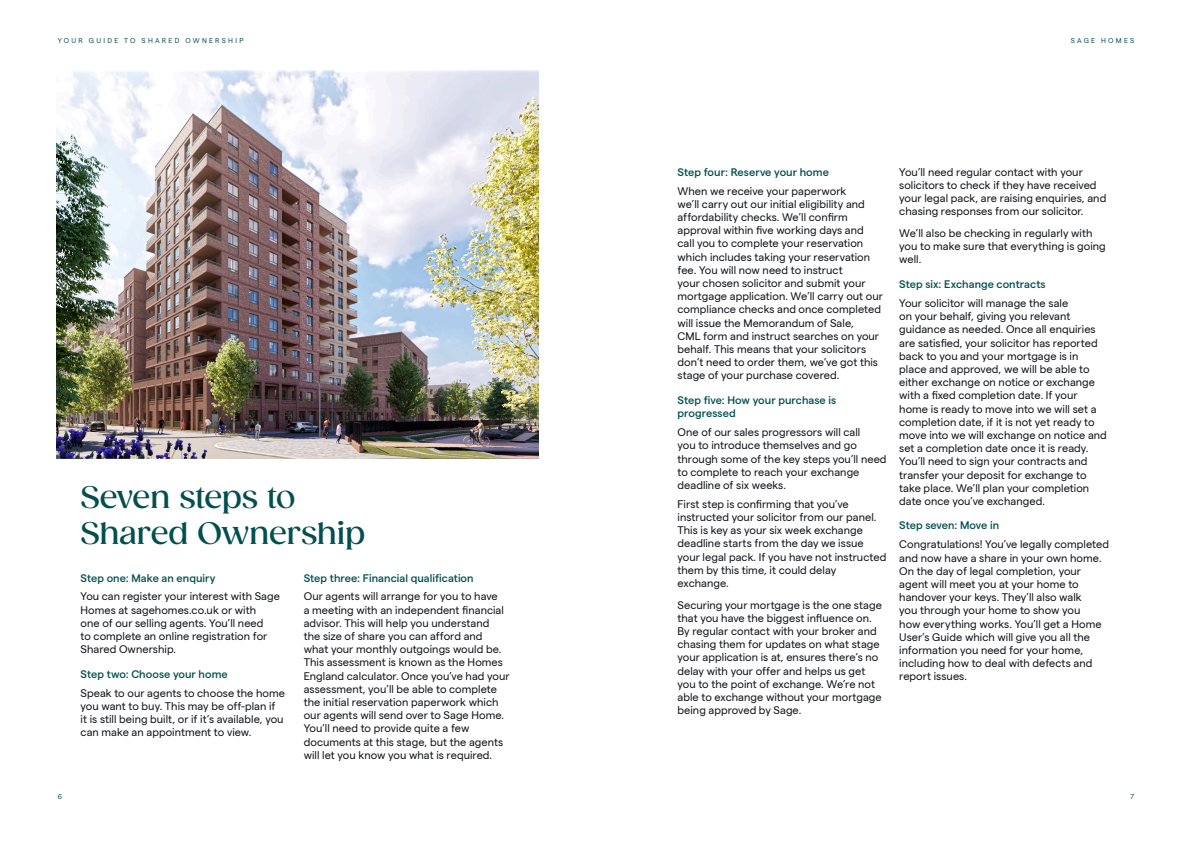
<style>
.page{position:relative;width:1191px;height:842px;background:#fff}
.page>*{position:absolute;margin:0;border:0;box-sizing:border-box;transform-origin:0 0}
.t1{font:500 30px/36px "Gazpacho";letter-spacing:-.015em;color:#034f50}
.t2{font:11px/13.2px "Matter SQ";letter-spacing:.005em;color:#101216}
.t3{font:500 11px/13.2px "Matter";letter-spacing:.005em;color:#034f50}
.t4{font:7px "Matter SQ";letter-spacing:.325em;color:#104e51}
</style>
<div class="page">
<img style="left:57px;top:70px;width:482px;height:389px">
<p class="t4" style="left:58px;top:35px;width:187px">YOUR GUIDE TO SHARED OWNERSHIP</p>
<h1 class="t1" style="left:81px;top:479px;width:286px">Seven steps to<br>Shared Ownership</h1>
<p class="t3" style="left:81px;top:570px;width:137px">Step one: Make an enquiry</p>
<p class="t2" style="left:81px;top:589px;width:201px">You can register your interest with Sage Homes at sagehomes.co.uk or with<br>one of our selling agents. You’ll need<br>to complete an online registration for Shared Ownership.</p>
<p class="t3" style="left:81px;top:666px;width:149px">Step two: Choose your home</p>
<p class="t2" style="left:81px;top:685px;width:206px">Speak to our agents to choose the home you want to buy. This may be off-plan if<br>it is still being built, or if it’s available, you can make an appointment to view.</p>
<p class="t4" style="left:58px;top:791px;width:6px">6</p>
<p class="t3" style="left:304px;top:570px;width:171px">Step three: Financial qualification</p>
<p class="t2" style="left:304px;top:589px;width:207px">Our agents will arrange for you to have<br>a meeting with an independent financial advisor. This will help you understand<br>the size of share you can afford and what your monthly outgoings would be.<br>This assessment is known as the Homes England calculator. Once you’ve had your assessment, you’ll be able to complete the initial reservation paperwork which our agents will send over to Sage Home.<br>You’ll need to provide quite a few documents at this stage, but the agents will let you know you what is required.</p>
<p class="t4" style="left:1070px;top:35px;width:65px">SAGE HOMES</p>
<p class="t3" style="left:677px;top:164px;width:153px">Step four: Reserve your home</p>
<p class="t2" style="left:677px;top:183px;width:207px">When we receive your paperwork<br>we’ll carry out our initial eligibility and affordability checks. We’ll confirm approval within five working days and call you to complete your reservation which includes taking your reservation fee. You will now need to instruct<br>your chosen solicitor and submit your mortgage application. We’ll carry out our compliance checks and once completed will issue the Memorandum of Sale,<br>CML form and instruct searches on your behalf. This means that your solicitors don’t need to order them, we’ve got this stage of your purchase covered.</p>
<p class="t3" style="left:677px;top:393px;width:160px">Step five: How your purchase is progressed</p>
<p class="t2" style="left:677px;top:425px;width:211px">One of our sales progressors will call<br>you to introduce themselves and go through some of the key steps you’ll need to complete to reach your exchange deadline of six weeks.</p>
<p class="t2" style="left:677px;top:496px;width:210px">First step is confirming that you’ve instructed your solicitor from our panel.<br>This is key as your six week exchange deadline starts from the day we issue your legal pack. If you have not instructed them by this time, it could delay exchange.</p>
<p class="t2" style="left:677px;top:597px;width:206px">Securing your mortgage is the one stage that you have the biggest influence on.<br>By regular contact with your broker and chasing them for updates on what stage your application is at, ensures there’s no delay with your offer and helps us get you to the point of exchange. We’re not able to exchange without your mortgage being approved by Sage.</p>
<p class="t2" style="left:899px;top:164px;width:208px">You’ll need regular contact with your solicitors to check if they have received your legal pack, are raising enquiries, and chasing responses from our solicitor.</p>
<p class="t2" style="left:899px;top:226px;width:208px">We’ll also be checking in regularly with you to make sure that everything is going well.</p>
<p class="t3" style="left:899px;top:277px;width:148px">Step six: Exchange contracts</p>
<p class="t2" style="left:899px;top:295px;width:209px">Your solicitor will manage the sale<br>on your behalf, giving you relevant guidance as needed. Once all enquiries are satisfied, your solicitor has reported back to you and your mortgage is in place and approved, we will be able to either exchange on notice or exchange with a fixed completion date. If your home is ready to move into we will set a completion date, if it is not yet ready to move into we will exchange on notice and set a completion date once it is ready.<br>You’ll need to sign your contracts and transfer your deposit for exchange to take place. We’ll plan your completion date once you’ve exchanged.</p>
<p class="t3" style="left:899px;top:518px;width:101px">Step seven: Move in</p>
<p class="t2" style="left:899px;top:537px;width:211px">Congratulations! You’ve legally completed and now have a share in your own home.<br>On the day of legal completion, your agent will meet you at your home to handover your keys. They’ll also walk<br>you through your home to show you<br>how everything works. You’ll get a Home User’s Guide which will give you all the information you need for your home, including how to deal with defects and report issues.</p>
<p class="t4" style="left:1130px;top:791px;width:5px">7</p>
</div>
